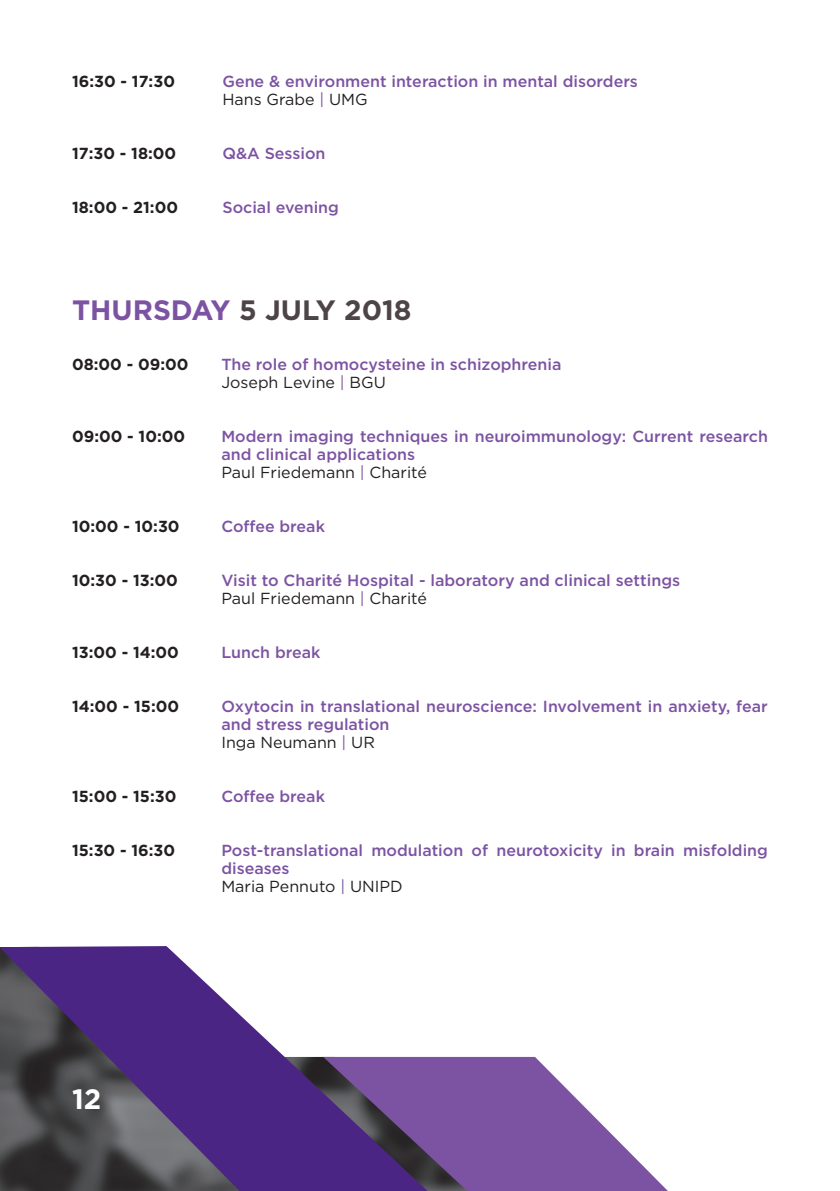
<style>
.page{position:relative;width:840px;height:1191px;background:#fff}
.page>*{position:absolute;margin:0;border:0;box-sizing:border-box;transform-origin:0 0}
.t1{font:700 28px "Gotham";color:#4c4447}
.t2{font:700 28px "Gotham";color:#fff}
.t3{font:500 16px/18px "Gotham";color:#7c53a2}
.t4{font:700 16px "Gotham";color:#231f20}
.s1{font-weight:400;color:#231f20}
.s2{font-weight:400}
.s3{color:#7c53a2}
</style>
<div class="page">
<svg style="left:427px;top:1057px;width:240px;height:134px;fill:#7c53a2"></svg>
<svg style="left:0;top:946px;width:427px;height:245px"></svg>
<p class="t4" style="left:72px;top:71px;width:104px">16:30 - 17:30</p>
<p class="t3" style="left:222px;top:72px;width:417px">Gene &amp; environment interaction in mental disorders<br><span class="s1">Hans Grabe</span> <span class="s2">|</span> <span class="s1">UMG</span></p>
<p class="t4" style="left:72px;top:143px;width:106px">17:30 - 18:00</p>
<p class="t3" style="left:222px;top:144px;width:104px">Q&amp;A Session</p>
<p class="t4" style="left:72px;top:197px;width:107px">18:00 - 21:00</p>
<p class="t3" style="left:222px;top:198px;width:118px">Social evening</p>
<h1 class="t1" style="left:72px;top:291px;width:341px"><span class="s3">THURSDAY</span> 5 JULY 2018</h1>
<p class="t4" style="left:72px;top:354px;width:118px">08:00 - 09:00</p>
<p class="t3" style="left:221px;top:355px;width:341px">The role of homocysteine in schizophrenia<br><span class="s1">Joseph Levine</span> <span class="s2">|</span> <span class="s1">BGU</span></p>
<p class="t3" style="left:221px;top:427px;width:547px">Modern imaging techniques in neuroimmunology: Current research and clinical applications<br><span class="s1">Paul Friedemann</span> <span class="s2">|</span> <span class="s1">Charité</span></p>
<p class="t4" style="left:72px;top:426px;width:115px">09:00 - 10:00</p>
<p class="t4" style="left:72px;top:516px;width:109px">10:00 - 10:30</p>
<p class="t3" style="left:221px;top:517px;width:105px">Coffee break</p>
<p class="t4" style="left:72px;top:570px;width:107px">10:30 - 13:00</p>
<p class="t3" style="left:221px;top:571px;width:460px">Visit to Charité Hospital - laboratory and clinical settings<br><span class="s1">Paul Friedemann</span> <span class="s2">|</span> <span class="s1">Charité</span></p>
<p class="t4" style="left:72px;top:642px;width:108px">13:00 - 14:00</p>
<p class="t3" style="left:221px;top:643px;width:101px">Lunch break</p>
<p class="t4" style="left:72px;top:696px;width:108px">14:00 - 15:00</p>
<p class="t4" style="left:72px;top:786px;width:106px">15:00 - 15:30</p>
<p class="t3" style="left:221px;top:697px;width:547px">Oxytocin in translational neuroscience: Involvement in anxiety, fear and stress regulation<br><span class="s1">Inga Neumann</span> <span class="s2">|</span> <span class="s1">UR</span></p>
<p class="t3" style="left:221px;top:787px;width:105px">Coffee break</p>
<p class="t4" style="left:72px;top:840px;width:105px">15:30 - 16:30</p>
<p class="t3" style="left:221px;top:841px;width:547px">Post-translational modulation of neurotoxicity in brain misfolding diseases<br><span class="s1">Maria Pennuto</span> <span class="s2">|</span> <span class="s1">UNIPD</span></p>
<h1 class="t2" style="left:72px;top:1080px;width:31px">12</h1>
</div>
